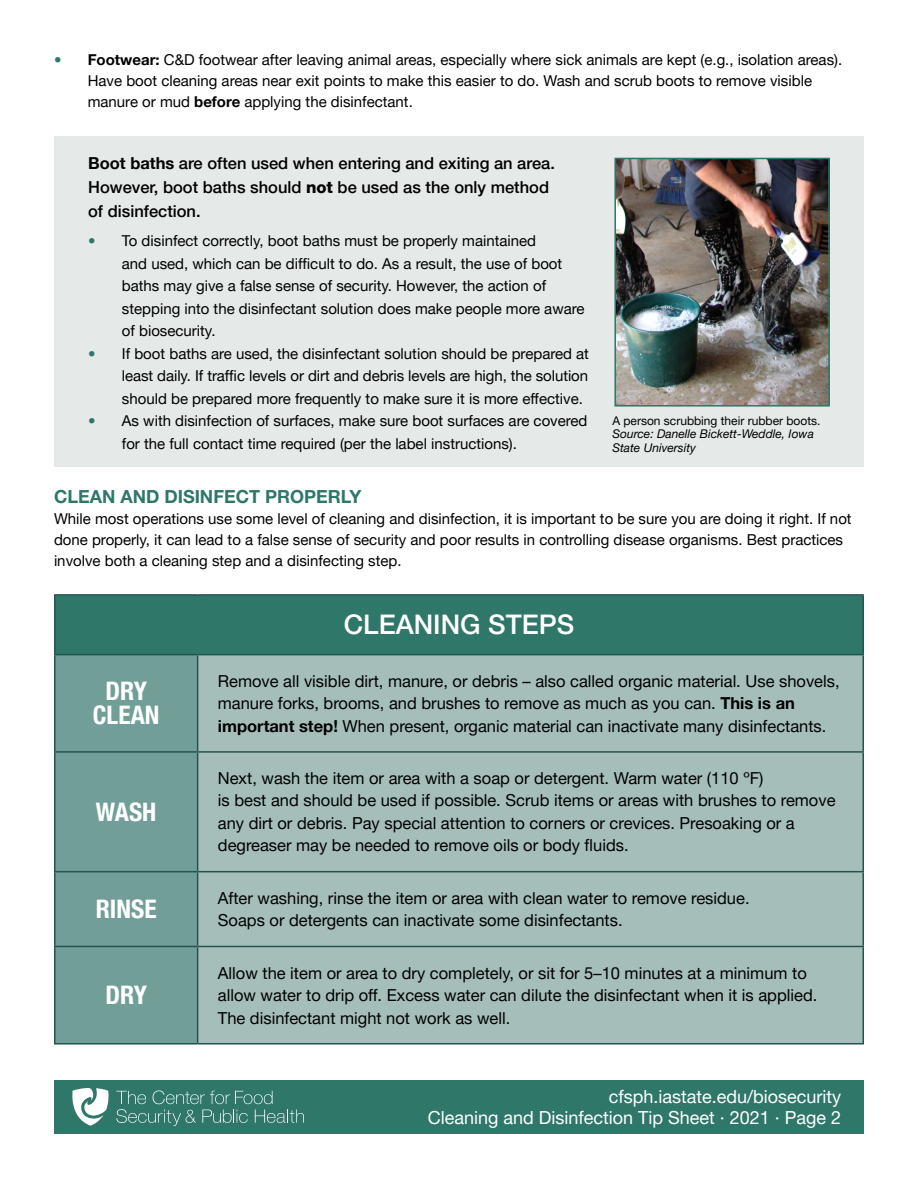
<style>
.page{position:relative;width:918px;height:1188px;background:#fff}
.page>*{position:absolute;margin:0;border:0;box-sizing:border-box;transform-origin:0 0}
.Table_Title{font:500 27px "Helvetica Neue LT Pro";color:#fff}
.Table_Category{font:700 condensed 25.5px/24px "Helvetica Neue LT Pro";color:#fff;text-align:center}
.t1{font:18px/21px "Helvetica Neue LT Pro";color:#fff;text-align:right}
.H2_-_Heading{font:700 18px "Helvetica Neue LT Pro";color:#2f7769}
.Table_Body_Copy{font:16.5px/22.5px "Helvetica Neue LT Pro";color:#000}
.Body_Text{font:500 16.5px/24px "Helvetica Neue LT Pro";color:#000}
.Body_Text-2{font:15px/22.5px "Helvetica Neue LT Pro";color:#000}
.t2{font:italic 12px/13.5px "Helvetica Neue LT Pro";color:#000}
.t3{font:12px "Helvetica Neue LT Pro";color:#000}
.s1{color:#2f7769}
.s2{font-weight:700}
.s3{font-weight:800}
</style>
<div class="page">
<div style="left:54px;top:136px;width:810px;height:331px;background:#e5eae8"></div>
<div style="left:54px;top:1080px;width:810px;height:54px;background:#2f7769"></div>
<svg style="left:116px;top:1090px;width:188px;height:36px"></svg>
<svg style="left:72px;top:1088px;width:37px;height:38px"></svg>
<img style="left:617px;top:161px;width:210px;height:243px">
<div style="left:614px;top:158px;width:216px;height:249px;border:2px solid #2f7769"></div>
<div style="left:55px;top:595px;width:808px;height:60px;background:#2f7769"></div>
<div style="left:56px;top:655px;width:141px;height:388px;background:#719f97"></div>
<div style="left:198px;top:655px;width:664px;height:388px;background:#a5beba"></div>
<hr style="left:197px;top:655px;width:1px;height:96px;background:#24554d">
<hr style="left:54px;top:751px;width:144px;height:2px;background:#24554d">
<hr style="left:198px;top:751px;width:666px;height:2px;background:#24554d">
<hr style="left:197px;top:753px;width:1px;height:118px;background:#24554d">
<hr style="left:54px;top:871px;width:144px;height:1px;background:#24554d">
<hr style="left:198px;top:871px;width:666px;height:1px;background:#24554d">
<hr style="left:197px;top:872px;width:1px;height:74px;background:#24554d">
<hr style="left:54px;top:946px;width:144px;height:1px;background:#24554d">
<hr style="left:198px;top:946px;width:666px;height:1px;background:#24554d">
<hr style="left:197px;top:947px;width:1px;height:96px;background:#24554d">
<hr style="left:54px;top:655px;width:2px;height:96px;background:#24554d">
<hr style="left:862px;top:655px;width:2px;height:96px;background:#24554d">
<hr style="left:54px;top:753px;width:2px;height:118px;background:#24554d">
<hr style="left:862px;top:753px;width:2px;height:118px;background:#24554d">
<hr style="left:54px;top:872px;width:2px;height:74px;background:#24554d">
<hr style="left:862px;top:872px;width:2px;height:74px;background:#24554d">
<hr style="left:54px;top:947px;width:2px;height:96px;background:#24554d">
<hr style="left:862px;top:947px;width:2px;height:96px;background:#24554d">
<hr style="left:54px;top:1043px;width:144px;height:2px;background:#24554d">
<hr style="left:198px;top:1043px;width:666px;height:2px;background:#24554d">
<hr style="left:54px;top:594px;width:144px;height:2px;background:#24554d">
<hr style="left:54px;top:596px;width:2px;height:58px;background:#24554d">
<hr style="left:198px;top:594px;width:666px;height:2px;background:#24554d">
<hr style="left:862px;top:596px;width:2px;height:58px;background:#24554d">
<hr style="left:54px;top:654px;width:144px;height:1px;background:#24554d">
<hr style="left:198px;top:654px;width:666px;height:1px;background:#24554d">
<p class="Body_Text-2" style="left:88px;top:49px;width:756px;line-height:21px;text-indent:-34px"><span class="s1">•</span> <span class="s2">Footwear:</span> C&amp;D footwear after leaving animal areas, especially where sick animals are kept (e.g., isolation areas).<br>Have boot cleaning areas near exit points to make this easier to do. Wash and scrub boots to remove visible manure or mud <span class="s2">before</span> applying the disinfectant.</p>
<p class="Body_Text" style="left:88px;top:151px;width:468px"><span class="s2">Boot baths</span> are often used when entering and exiting an area.<br>However, boot baths should <span class="s3">not</span> be used as the only method of disinfection.</p>
<p class="Body_Text-2" style="left:122px;top:229px;width:464px;text-indent:-34px"><span class="s1">•</span> To disinfect correctly, boot baths must be properly maintained<br>and used, which can be difficult to do. As a result, the use of boot baths may give a false sense of security. However, the action of stepping into the disinfectant solution does make people more aware of biosecurity.</p>
<p class="Body_Text-2" style="left:122px;top:342px;width:469px;text-align:justify;text-indent:-34px"><span class="s1">•</span> If boot baths are used, the disinfectant solution should be prepared at least daily. If traffic levels or dirt and debris levels are high, the solution should be prepared more frequently to make sure it is more effective.</p>
<p class="Body_Text-2" style="left:122px;top:409px;width:467px;text-indent:-34px"><span class="s1">•</span> As with disinfection of surfaces, make sure boot surfaces are covered for the full contact time required (per the label instructions).</p>
<p class="t3" style="left:612px;top:413px;width:210px">A person scrubbing their rubber boots.</p>
<p class="t2" style="left:612px;top:427px;width:203px">Source: Danelle Bickett-Weddle, Iowa<br>State University</p>
<h2 class="H2_-_Heading" style="left:54px;top:486px;width:309px">CLEAN AND DISINFECT PROPERLY</h2>
<p class="Body_Text-2" style="left:54px;top:508px;width:799px;line-height:21px">While most operations use some level of cleaning and disinfection, it is important to be sure you are doing it right. If not done properly, it can lead to a false sense of security and poor results in controlling disease organisms. Best practices involve both a cleaning step and a disinfecting step.</p>
<h2 class="Table_Title" style="left:344px;top:609px;width:232px">CLEANING STEPS</h2>
<p class="Table_Category" style="left:93px;top:679px;width:68px">DRY<br>CLEAN</p>
<p class="Table_Body_Copy" style="left:218px;top:669px;width:623px">Remove all visible dirt, manure, or debris – also called organic material. Use shovels, manure forks, brooms, and brushes to remove as much as you can. <span class="s2">This is an important step!</span> When present, organic material can inactivate many disinfectants.</p>
<p class="Table_Category" style="left:96px;top:800px;width:62px">WASH</p>
<p class="Table_Category" style="left:96px;top:897px;width:62px">RINSE</p>
<p class="Table_Category" style="left:105px;top:983px;width:43px">DRY</p>
<p class="Table_Body_Copy" style="left:218px;top:766px;width:547px">Next, wash the item or area with a soap or detergent. Warm water (110 ºF)</p>
<p class="Table_Body_Copy" style="left:218px;top:789px;width:619px">is best and should be used if possible. Scrub items or areas with brushes to remove any dirt or debris. Pay special attention to corners or crevices. Presoaking or a degreaser may be needed to remove oils or body fluids.</p>
<p class="Table_Body_Copy" style="left:218px;top:886px;width:533px">After washing, rinse the item or area with clean water to remove residue.</p>
<p class="Table_Body_Copy" style="left:218px;top:909px;width:406px">Soaps or detergents can inactivate some disinfectants.</p>
<p class="Table_Body_Copy" style="left:218px;top:961px;width:601px">Allow the item or area to dry completely, or sit for 5–10 minutes at a minimum to allow water to drip off. Excess water can dilute the disinfectant when it is applied.<br>The disinfectant might not work as well.</p>
<p class="t1" style="left:428px;top:1086px;width:415px">cfsph.iastate.edu/biosecurity<br>Cleaning and Disinfection Tip Sheet · 2021 · Page 2</p>
</div>
